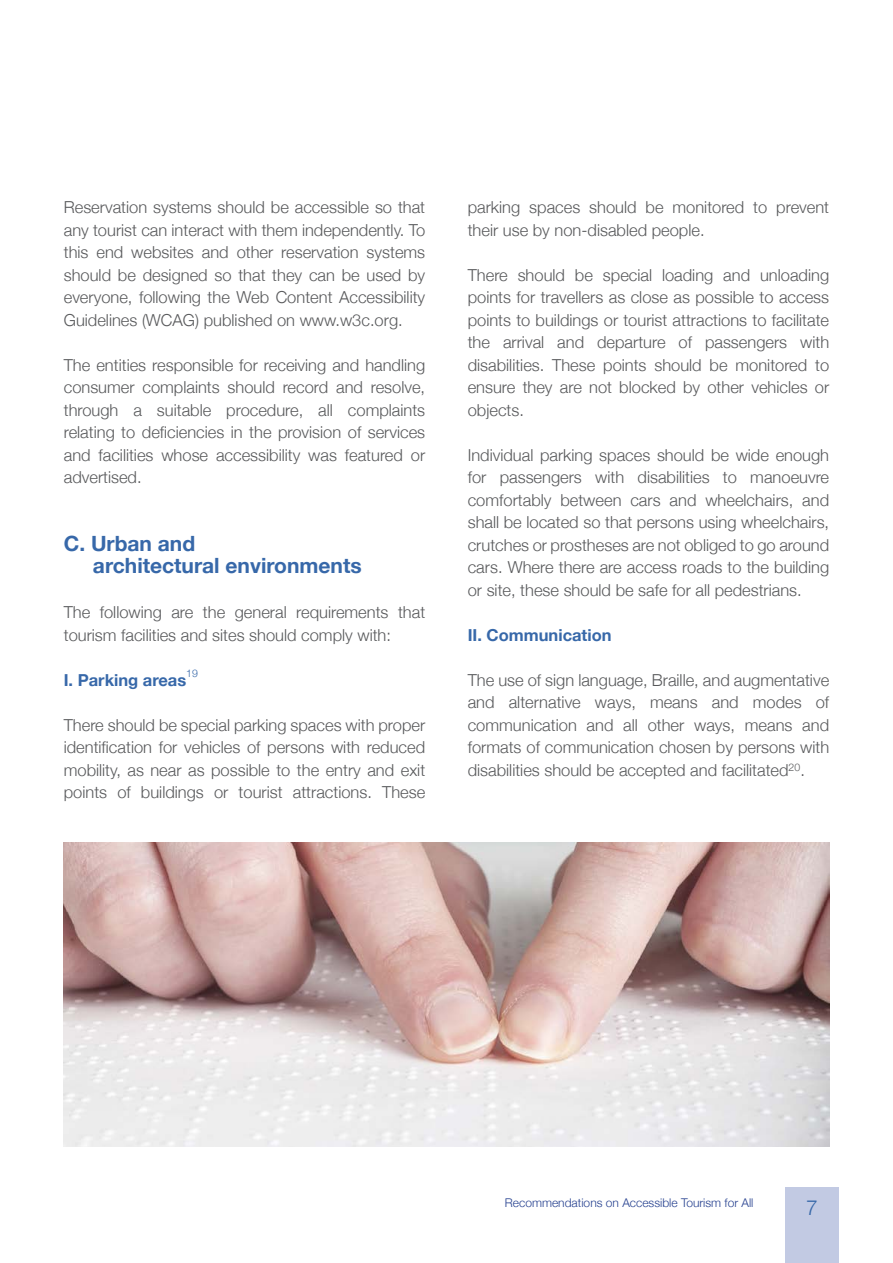
<style>
.page{position:relative;width:893px;height:1263px;background:#fff}
.page>*{position:absolute;margin:0;border:0;box-sizing:border-box;transform-origin:0 0}
.t1{font:700 21px/22.5px "Helvetica Neue";color:#3768a9}
.t2{font:300 21px "Helvetica Neue";color:#3768a9}
.t3{font:300 16.5px/22.5px "Helvetica Neue";color:#58595b;text-align:justify}
.t4{font:700 16.5px "Helvetica Neue";color:#3768a9}
.t5{font:300 12px "Helvetica Neue";color:#25408f}
.t6{font:300 10.5px "Helvetica Neue";color:#3768a9}
</style>
<div class="page">
<div style="left:785px;top:1187px;width:54px;height:76px;background:#c2cae3"></div>
<img style="left:64px;top:842px;width:765px;height:304px">
<p class="t3" style="left:64px;top:195px;width:363px">Reservation systems should be accessible so that any tourist can interact with them independently. To this end websites and other reservation systems should be designed so that they can be used by everyone, following the Web Content Accessibility Guidelines (WCAG) published on www.w3c.org.</p>
<p class="t3" style="left:64px;top:352px;width:363px">The entities responsible for receiving and handling consumer complaints should record and resolve, through a suitable procedure, all complaints relating to deficiencies in the provision of services and facilities whose accessibility was featured or advertised.</p>
<p class="t1" style="left:93px;top:532px;width:270px;text-indent:-29px">C. Urban and<br>architectural environments</p>
<p class="t3" style="left:64px;top:600px;width:363px">The following are the general requirements that tourism facilities and sites should comply with:</p>
<p class="t4" style="left:64px;top:667px;width:124px">I. Parking areas</p>
<p class="t6" style="left:186px;top:664px;width:13px">19</p>
<p class="t3" style="left:64px;top:712px;width:363px">There should be special parking spaces with proper identification for vehicles of persons with reduced mobility, as near as possible to the entry and exit points of buildings or tourist attractions. These</p>
<p class="t3" style="left:468px;top:195px;width:363px">parking spaces should be monitored to prevent their use by non-disabled people.</p>
<p class="t3" style="left:468px;top:262px;width:363px">There should be special loading and unloading points for travellers as close as possible to access points to buildings or tourist attractions to facilitate the arrival and departure of passengers with disabilities. These points should be monitored to ensure they are not blocked by other vehicles or objects.</p>
<p class="t3" style="left:468px;top:442px;width:363px">Individual parking spaces should be wide enough for passengers with disabilities to manoeuvre comfortably between cars and wheelchairs, and shall be located so that persons using wheelchairs, crutches or prostheses are not obliged to go around cars. Where there are access roads to the building or site, these should be safe for all pedestrians.</p>
<p class="t4" style="left:468px;top:622px;width:145px">II. Communication</p>
<p class="t3" style="left:468px;top:667px;width:363px">The use of sign language, Braille, and augmentative and alternative ways, means and modes of communication and all other ways, means and formats of communication chosen by persons with disabilities should be accepted and facilitated<sup>20</sup>.</p>
<p class="t5" style="left:505px;top:1193px;width:250px">Recommendations on Accessible Tourism for All</p>
<p class="t2" style="left:806px;top:1190px;width:13px">7</p>
</div>
